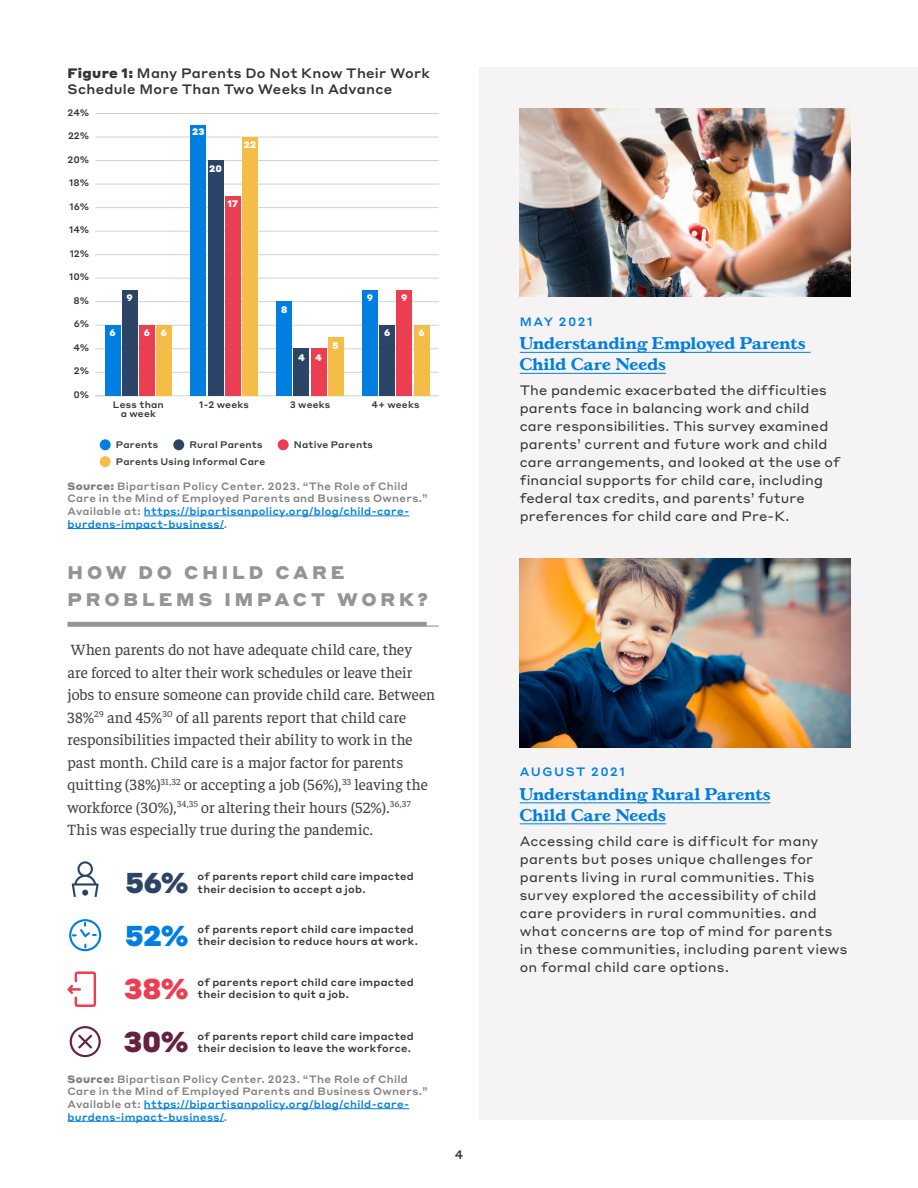
<style>
.page{position:relative;width:918px;height:1188px;background:#fff}
.page>*{position:absolute;margin:0;border:0;box-sizing:border-box;transform-origin:0 0}
.t1{font:900 28.35px/53.1px "Styrene A";letter-spacing:-.025em;color:#2c4465;text-align:justify}
.H2_-_Subtitles{font:900 18px/27px "Styrene A";letter-spacing:.215em;color:#939598}
.Sidebar__Subtitle{font:700 16.5px/21px "Gascogne TS";letter-spacing:.015em;color:#007fe1}
.Body_-_Report{font:300 15.75px/22.5px "Faustina";letter-spacing:.005em;color:#3e3e3f}
.Sidebar__Body{font:13.5px/18px "Styrene A";letter-spacing:.015em;color:#323537}
.Table_Figure_Title{font:500 13.5px/16.2px "Styrene A";letter-spacing:.02em;color:#323537}
.Sidebar__Date{font:500 12px "Styrene A";letter-spacing:.13em;color:#007fe1}
.t2{font:500 12px "Styrene A";color:#323537}
.Table_Figure_-_Sourc{font:500 10.5px/12.6px "Styrene A";letter-spacing:.03em;color:#828081}
.t3{font:500 10.35px/12px "Styrene A";letter-spacing:.025em;color:#323537}
.t4{font:500 9.3px/9.3px "Styrene A";letter-spacing:.025em;color:#323537;text-align:center}
.t5{font:900 9.3px "Styrene A";letter-spacing:.025em;color:#fff}
.s1{font-weight:900}
.s2{color:#007fe1}
.s3{color:#eb3e51}
.s4{color:#642140}
</style>
<div class="page">
<div style="left:479px;top:68px;width:439px;height:1052px;background:#f5f3f4"></div>
<hr style="left:520px;top:352px;width:291px;height:1px;background:#007fe1">
<hr style="left:520px;top:373px;width:146px;height:1px;background:#007fe1">
<hr style="left:520px;top:802px;width:250px;height:1px;background:#007fe1">
<hr style="left:520px;top:823px;width:146px;height:1px;background:#007fe1">
<img style="left:520px;top:108px;width:330px;height:189px">
<img style="left:520px;top:558px;width:330px;height:189px">
<hr style="left:68px;top:626px;width:371px;height:1px;background:#939598">
<hr style="left:68px;top:622px;width:359px;height:4px;background:#939598">
<svg style="left:69px;top:919px;width:32px;height:32px"></svg>
<svg style="left:68px;top:971px;width:28px;height:36px"></svg>
<svg style="left:72px;top:861px;width:27px;height:36px"></svg>
<svg style="left:70px;top:1026px;width:31px;height:31px"></svg>
<hr style="left:95px;top:395px;width:344px;height:1px;background:#cfd2d3">
<hr style="left:95px;top:372px;width:344px;height:1px;background:#cfd2d3">
<hr style="left:95px;top:348px;width:344px;height:1px;background:#cfd2d3">
<hr style="left:95px;top:325px;width:344px;height:1px;background:#cfd2d3">
<hr style="left:95px;top:301px;width:344px;height:1px;background:#cfd2d3">
<hr style="left:95px;top:278px;width:344px;height:1px;background:#cfd2d3">
<hr style="left:95px;top:254px;width:344px;height:1px;background:#cfd2d3">
<hr style="left:95px;top:231px;width:344px;height:1px;background:#cfd2d3">
<hr style="left:95px;top:207px;width:344px;height:1px;background:#cfd2d3">
<hr style="left:95px;top:184px;width:344px;height:1px;background:#cfd2d3">
<hr style="left:95px;top:160px;width:344px;height:1px;background:#cfd2d3">
<hr style="left:95px;top:137px;width:344px;height:1px;background:#cfd2d3">
<hr style="left:95px;top:113px;width:344px;height:1px;background:#cfd2d3">
<div style="left:156px;top:325px;width:16px;height:71px;background:#f4bd47"></div>
<div style="left:242px;top:137px;width:16px;height:259px;background:#f4bd47"></div>
<div style="left:328px;top:337px;width:15px;height:59px;background:#f4bd47"></div>
<div style="left:414px;top:325px;width:15px;height:71px;background:#f4bd47"></div>
<div style="left:139px;top:325px;width:16px;height:71px;background:#eb3e51"></div>
<div style="left:225px;top:196px;width:16px;height:200px;background:#eb3e51"></div>
<div style="left:311px;top:349px;width:15px;height:47px;background:#eb3e51"></div>
<div style="left:397px;top:290px;width:15px;height:106px;background:#eb3e51"></div>
<div style="left:122px;top:290px;width:16px;height:106px;background:#2c4465"></div>
<div style="left:208px;top:161px;width:15px;height:235px;background:#2c4465"></div>
<div style="left:294px;top:349px;width:15px;height:47px;background:#2c4465"></div>
<div style="left:380px;top:325px;width:15px;height:71px;background:#2c4465"></div>
<div style="left:105px;top:325px;width:15px;height:71px;background:#007fe1"></div>
<div style="left:191px;top:125px;width:15px;height:271px;background:#007fe1"></div>
<div style="left:277px;top:302px;width:15px;height:94px;background:#007fe1"></div>
<div style="left:362px;top:290px;width:16px;height:106px;background:#007fe1"></div>
<div style="left:100px;top:439px;width:11px;height:11px;background:#007fe1;border-radius:50%"></div>
<div style="left:173px;top:439px;width:11px;height:11px;background:#2c4465;border-radius:50%"></div>
<div style="left:278px;top:439px;width:11px;height:11px;background:#eb3e51;border-radius:50%"></div>
<div style="left:100px;top:456px;width:11px;height:11px;background:#f4bd47;border-radius:50%"></div>
<hr style="left:144px;top:515px;width:265px;height:1px;background:#007fe1">
<hr style="left:68px;top:528px;width:156px;height:1px;background:#007fe1">
<hr style="left:144px;top:1108px;width:265px;height:1px;background:#007fe1">
<hr style="left:68px;top:1121px;width:156px;height:1px;background:#007fe1">
<p class="Table_Figure_Title" style="left:68px;top:64px;width:364px"><span class="s1">Figure 1:</span> Many Parents Do Not Know Their Work<br>Schedule More Than Two Weeks In Advance</p>
<p class="t4" style="left:68px;top:107px;width:23px">24%</p>
<p class="t4" style="left:68px;top:130px;width:23px">22%</p>
<p class="t4" style="left:67px;top:154px;width:23px">20%</p>
<p class="t4" style="left:69px;top:177px;width:21px">18%</p>
<p class="t4" style="left:70px;top:201px;width:21px">16%</p>
<p class="t4" style="left:69px;top:224px;width:22px">14%</p>
<p class="t4" style="left:70px;top:248px;width:21px">12%</p>
<p class="t4" style="left:69px;top:272px;width:22px">10%</p>
<p class="t4" style="left:74px;top:295px;width:17px">8%</p>
<p class="t4" style="left:74px;top:319px;width:17px">6%</p>
<p class="t4" style="left:73px;top:342px;width:17px">4%</p>
<p class="t4" style="left:74px;top:366px;width:17px">2%</p>
<p class="t4" style="left:73px;top:389px;width:17px">0%</p>
<p class="t5" style="left:192px;top:124px;width:14px">23</p>
<p class="t5" style="left:209px;top:161px;width:14px">20</p>
<p class="t5" style="left:244px;top:137px;width:14px">22</p>
<p class="t5" style="left:228px;top:195px;width:12px">17</p>
<p class="t5" style="left:127px;top:289px;width:8px">9</p>
<p class="t5" style="left:367px;top:289px;width:8px">9</p>
<p class="t5" style="left:401px;top:289px;width:8px">9</p>
<p class="t5" style="left:281px;top:301px;width:8px">8</p>
<p class="t5" style="left:109px;top:325px;width:8px">6</p>
<p class="t5" style="left:144px;top:325px;width:25px">6 6</p>
<p class="t5" style="left:384px;top:325px;width:8px">6</p>
<p class="t5" style="left:418px;top:325px;width:8px">6</p>
<p class="t5" style="left:298px;top:349px;width:26px">4 4</p>
<p class="t5" style="left:333px;top:337px;width:8px">5</p>
<p class="t4" style="left:113px;top:399px;width:52px">Less than a week</p>
<p class="t4" style="left:199px;top:399px;width:51px">1-2 weeks</p>
<p class="t4" style="left:290px;top:399px;width:42px">3 weeks</p>
<p class="t4" style="left:372px;top:399px;width:49px">4+ weeks</p>
<p class="t4" style="left:116px;top:440px;width:44px">Parents</p>
<p class="t4" style="left:189px;top:440px;width:75px">Rural Parents</p>
<p class="t4" style="left:294px;top:440px;width:81px">Native Parents</p>
<p class="t4" style="left:116px;top:457px;width:151px">Parents Using Informal Care</p>
<p class="Table_Figure_-_Sourc" style="left:68px;top:479px;width:362px"><span class="s1">Source:</span> Bipartisan Policy Center. 2023. “The Role of Child Care in the Mind of Employed Parents and Business Owners.” Available at: <span class="s2">https://bipartisanpolicy.org/blog/child-care&shy;burdens-impact-business/</span>.</p>
<p class="H2_-_Subtitles" style="left:68px;top:557px;width:362px">HOW DO CHILD CARE<br>PROBLEMS IMPACT WORK?</p>
<p class="Body_-_Report" style="left:68px;top:638px;width:369px">When parents do not have adequate child care, they<br>are forced to alter their work schedules or leave their jobs to ensure someone can provide child care. Between 38%<sup>29</sup> and 45%<sup>30</sup> of all parents report that child care responsibilities impacted their ability to work in the past month. Child care is a major factor for parents quitting (38%)<sup>31,32</sup> or accepting a job (56%),<sup>33</sup> leaving the workforce (30%),<sup>34,35</sup> or altering their hours (52%).<sup>36,37<br></sup>This was especially true during the pandemic.</p>
<p class="t1" style="left:124px;top:853px;width:66px">56% <span class="s2">52% </span><span class="s3">38% </span><span class="s4">30%</span></p>
<p class="t3" style="left:198px;top:870px;width:218px">of parents report child care impacted their decision to accept a job.</p>
<p class="t3" style="left:198px;top:923px;width:222px">of parents report child care impacted their decision to reduce hours at work.</p>
<p class="t3" style="left:198px;top:976px;width:218px">of parents report child care impacted their decision to quit a job.</p>
<p class="t3" style="left:198px;top:1029px;width:218px">of parents report child care impacted their decision to leave the workforce.</p>
<p class="Table_Figure_-_Sourc" style="left:68px;top:1072px;width:362px"><span class="s1">Source:</span> Bipartisan Policy Center. 2023. “The Role of Child Care in the Mind of Employed Parents and Business Owners.” Available at: <span class="s2">https://bipartisanpolicy.org/blog/child-care&shy;burdens-impact-business/</span>.</p>
<p class="t2" style="left:455px;top:1144px;width:10px">4</p>
<p class="Sidebar__Date" style="left:520px;top:311px;width:74px">MAY 2021</p>
<p class="Sidebar__Subtitle" style="left:520px;top:333px;width:287px">Understanding Employed Parents<br>Child Care Needs</p>
<p class="Sidebar__Body" style="left:520px;top:380px;width:322px">The pandemic exacerbated the difficulties parents face in balancing work and child care responsibilities. This survey examined parents’ current and future work and child care arrangements, and looked at the use of financial supports for child care, including federal tax credits, and parents’ future preferences for child care and Pre-K.</p>
<p class="Sidebar__Date" style="left:520px;top:762px;width:107px">AUGUST 2021</p>
<p class="Sidebar__Subtitle" style="left:520px;top:783px;width:252px">Understanding Rural Parents<br>Child Care Needs</p>
<p class="Sidebar__Body" style="left:520px;top:831px;width:329px">Accessing child care is difficult for many parents but poses unique challenges for parents living in rural communities. This survey explored the accessibility of child care providers in rural communities. and what concerns are top of mind for parents in these communities, including parent views on formal child care options.</p>
</div>
